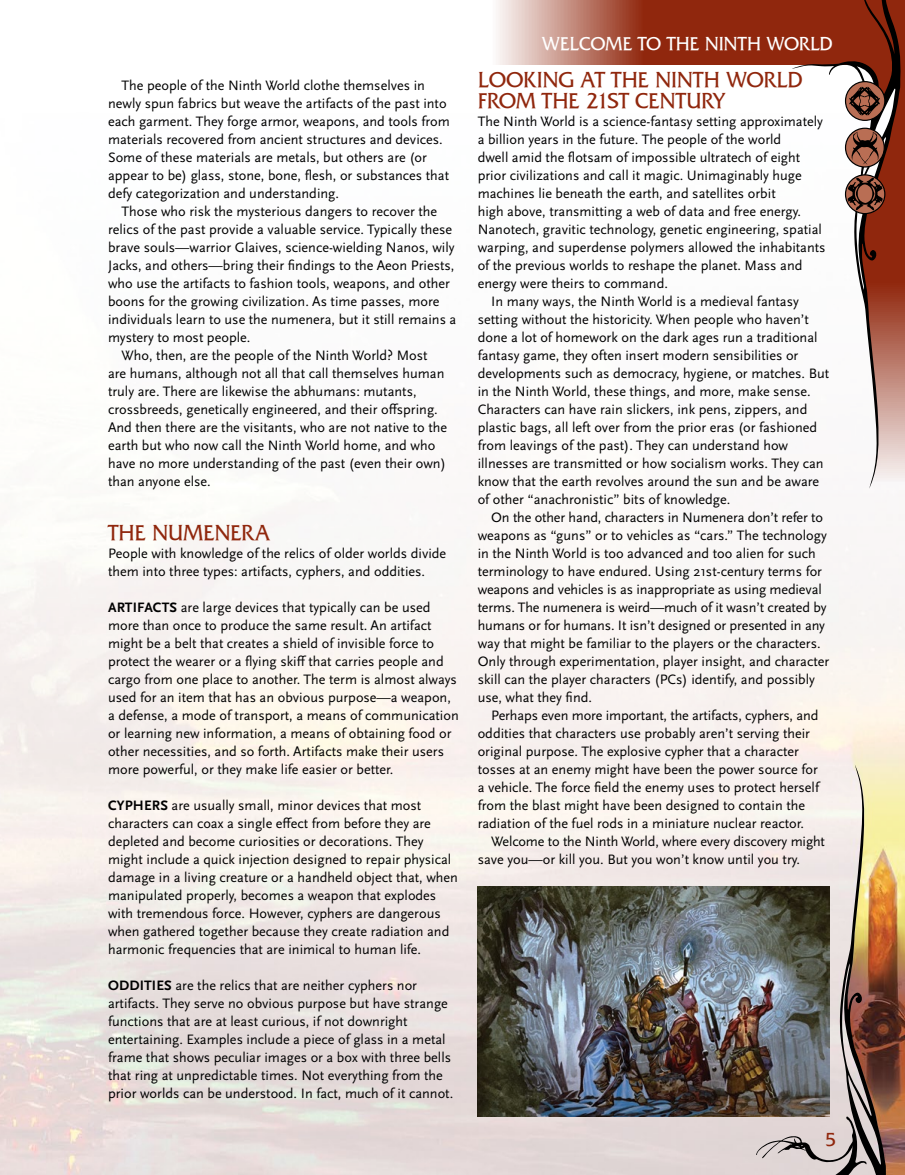
<style>
.page{position:relative;width:905px;height:1175px;background:#fff}
.page>*{position:absolute;margin:0;border:0;box-sizing:border-box;transform-origin:0 0}
.t1{font:22.5px/21px "Septimus";letter-spacing:-.01em;color:#90270d}
.t2{font:19.5px "Septimus";letter-spacing:-.01em;color:#fff}
.t3{font:19.5px "Septimus";color:#90270d}
.t4{font:14.25px/18px "Scala Sans OT";color:#000}
.s1{font-weight:700}
</style>
<div class="page">
<img style="left:0;top:483px;width:904px;height:691px">
<img style="left:756px;top:764px;width:129px;height:410px">
<svg style="left:498px;top:0;width:294px;height:65px;background:#aa5a46"></svg>
<svg style="left:792px;top:0;width:109px;height:488px"></svg>
<div style="left:844px;top:174px;width:41px;height:40px;border:1px solid #000;border-radius:50%"></div>
<div style="left:844px;top:128px;width:40px;height:40px;border:1px solid #000;border-radius:50%"></div>
<div style="left:844px;top:81px;width:41px;height:40px;border:1px solid #000;border-radius:50%"></div>
<svg style="left:846px;top:0;width:58px;height:482px"></svg>
<img style="left:477px;top:886px;width:352px;height:230px">
<p class="t4" style="left:108px;top:77px;width:343px;text-indent:13px">The people of the Ninth World clothe themselves in newly spun fabrics but weave the artifacts of the past into each garment. They forge armor, weapons, and tools from materials recovered from ancient structures and devices.<br>Some of these materials are metals, but others are (or appear to be) glass, stone, bone, flesh, or substances that defy categorization and understanding.</p>
<p class="t4" style="left:122px;top:203px;width:317px">Those who risk the mysterious dangers to recover the</p>
<p class="t4" style="left:108px;top:221px;width:345px">relics of the past provide a valuable service. Typically these</p>
<p class="t4" style="left:108px;top:239px;width:348px">brave souls—warrior Glaives, science-wielding Nanos, wily</p>
<p class="t4" style="left:108px;top:257px;width:348px">Jacks, and others—bring their findings to the Aeon Priests,</p>
<p class="t4" style="left:108px;top:275px;width:343px">who use the artifacts to fashion tools, weapons, and other</p>
<p class="t4" style="left:108px;top:293px;width:333px">boons for the growing civilization. As time passes, more</p>
<p class="t4" style="left:108px;top:311px;width:350px">individuals learn to use the numenera, but it still remains a</p>
<p class="t4" style="left:108px;top:329px;width:144px">mystery to most people.</p>
<p class="t4" style="left:122px;top:347px;width:307px">Who, then, are the people of the Ninth World? Most</p>
<p class="t4" style="left:108px;top:365px;width:338px">are humans, although not all that call themselves human</p>
<p class="t4" style="left:108px;top:383px;width:310px">truly are. There are likewise the abhumans: mutants,</p>
<p class="t4" style="left:108px;top:401px;width:331px">crossbreeds, genetically engineered, and their offspring.</p>
<p class="t4" style="left:108px;top:419px;width:340px">And then there are the visitants, who are not native to the</p>
<p class="t4" style="left:108px;top:437px;width:329px">earth but who now call the Ninth World home, and who</p>
<p class="t4" style="left:108px;top:455px;width:339px">have no more understanding of the past (even their own)</p>
<p class="t4" style="left:108px;top:473px;width:104px">than anyone else.</p>
<h1 class="t1" style="left:108px;top:524px;width:164px">THE NUMENERA</h1>
<p class="t4" style="left:108px;top:545px;width:340px">People with knowledge of the relics of older worlds divide them into three types: artifacts, cyphers, and oddities.</p>
<p class="t4" style="left:108px;top:599px;width:352px"><span class="s1">ARTIFACTS</span> are large devices that typically can be used more than once to produce the same result. An artifact might be a belt that creates a shield of invisible force to protect the wearer or a flying skiff that carries people and cargo from one place to another. The term is almost always used for an item that has an obvious purpose—a weapon, a defense, a mode of transport, a means of communication or learning new information, a means of obtaining food or other necessities, and so forth. Artifacts make their users more powerful, or they make life easier or better.</p>
<p class="t4" style="left:108px;top:797px;width:351px"><span class="s1">CYPHERS</span> are usually small, minor devices that most characters can coax a single effect from before they are depleted and become curiosities or decorations. They might include a quick injection designed to repair physical damage in a living creature or a handheld object that, when manipulated properly, becomes a weapon that explodes with tremendous force. However, cyphers are dangerous when gathered together because they create radiation and harmonic frequencies that are inimical to human life.</p>
<p class="t4" style="left:108px;top:977px;width:347px"><span class="s1">ODDITIES</span> are the relics that are neither cyphers nor artifacts. They serve no obvious purpose but have strange functions that are at least curious, if not downright entertaining. Examples include a piece of glass in a metal frame that shows peculiar images or a box with three bells that ring at unpredictable times. Not everything from the prior worlds can be understood. In fact, much of it cannot.</p>
<h2 class="t2" style="left:541px;top:35px;width:292px">WELCOME TO THE NINTH WORLD</h2>
<h1 class="t1" style="left:477px;top:70px;width:326px">LOOKING AT THE NINTH WORLD<br>FROM THE 21ST CENTURY</h1>
<p class="t4" style="left:477px;top:113px;width:347px">The Ninth World is a science-fantasy setting approximately</p>
<p class="t4" style="left:477px;top:131px;width:305px">a billion years in the future. The people of the world</p>
<p class="t4" style="left:477px;top:149px;width:324px">dwell amid the flotsam of impossible ultratech of eight</p>
<p class="t4" style="left:477px;top:167px;width:325px">prior civilizations and call it magic. Unimaginably huge</p>
<p class="t4" style="left:477px;top:185px;width:299px">machines lie beneath the earth, and satellites orbit</p>
<p class="t4" style="left:477px;top:203px;width:325px">high above, transmitting a web of data and free energy.</p>
<p class="t4" style="left:477px;top:221px;width:346px">Nanotech, gravitic technology, genetic engineering, spatial</p>
<p class="t4" style="left:477px;top:239px;width:349px">warping, and superdense polymers allowed the inhabitants</p>
<p class="t4" style="left:477px;top:257px;width:326px">of the previous worlds to reshape the planet. Mass and</p>
<p class="t4" style="left:477px;top:275px;width:192px">energy were theirs to command.</p>
<p class="t4" style="left:491px;top:293px;width:309px">In many ways, the Ninth World is a medieval fantasy</p>
<p class="t4" style="left:477px;top:311px;width:332px">setting without the historicity. When people who haven’t</p>
<p class="t4" style="left:477px;top:329px;width:341px">done a lot of homework on the dark ages run a traditional</p>
<p class="t4" style="left:477px;top:347px;width:322px">fantasy game, they often insert modern sensibilities or</p>
<p class="t4" style="left:477px;top:365px;width:353px">developments such as democracy, hygiene, or matches. But</p>
<p class="t4" style="left:477px;top:383px;width:334px">in the Ninth World, these things, and more, make sense.</p>
<p class="t4" style="left:477px;top:401px;width:331px">Characters can have rain slickers, ink pens, zippers, and</p>
<p class="t4" style="left:477px;top:419px;width:341px">plastic bags, all left over from the prior eras (or fashioned</p>
<p class="t4" style="left:477px;top:437px;width:312px">from leavings of the past). They can understand how</p>
<p class="t4" style="left:477px;top:455px;width:347px">illnesses are transmitted or how socialism works. They can</p>
<p class="t4" style="left:477px;top:473px;width:343px">know that the earth revolves around the sun and be aware</p>
<p class="t4" style="left:477px;top:491px;width:254px">of other “anachronistic” bits of knowledge.</p>
<p class="t4" style="left:491px;top:509px;width:333px">On the other hand, characters in Numenera don’t refer to</p>
<p class="t4" style="left:477px;top:527px;width:350px">weapons as “guns” or to vehicles as “cars.” The technology</p>
<p class="t4" style="left:477px;top:545px;width:339px">in the Ninth World is too advanced and too alien for such</p>
<p class="t4" style="left:477px;top:563px;width:346px">terminology to have endured. Using 21st-century terms for</p>
<p class="t4" style="left:477px;top:581px;width:345px">weapons and vehicles is as inappropriate as using medieval</p>
<p class="t4" style="left:477px;top:599px;width:350px">terms. The numenera is weird—much of it wasn’t created by</p>
<p class="t4" style="left:477px;top:617px;width:349px">humans or for humans. It isn’t designed or presented in any</p>
<p class="t4" style="left:477px;top:635px;width:344px">way that might be familiar to the players or the characters.</p>
<p class="t4" style="left:477px;top:653px;width:353px">Only through experimentation, player insight, and character</p>
<p class="t4" style="left:477px;top:671px;width:339px">skill can the player characters (PCs) identify, and possibly</p>
<p class="t4" style="left:477px;top:689px;width:116px">use, what they find.</p>
<p class="t4" style="left:491px;top:707px;width:329px">Perhaps even more important, the artifacts, cyphers, and</p>
<p class="t4" style="left:477px;top:725px;width:334px">oddities that characters use probably aren’t serving their</p>
<p class="t4" style="left:477px;top:743px;width:323px">original purpose. The explosive cypher that a character</p>
<p class="t4" style="left:477px;top:761px;width:341px">tosses at an enemy might have been the power source for</p>
<p class="t4" style="left:477px;top:779px;width:343px">a vehicle. The force field the enemy uses to protect herself</p>
<p class="t4" style="left:477px;top:797px;width:329px">from the blast might have been designed to contain the</p>
<p class="t4" style="left:477px;top:815px;width:328px">radiation of the fuel rods in a miniature nuclear reactor.</p>
<p class="t4" style="left:491px;top:833px;width:335px">Welcome to the Ninth World, where every discovery might</p>
<p class="t4" style="left:477px;top:851px;width:324px">save you—or kill you. But you won’t know until you try.</p>
<h2 class="t3" style="left:825px;top:1130px;width:12px">5</h2>
</div>
